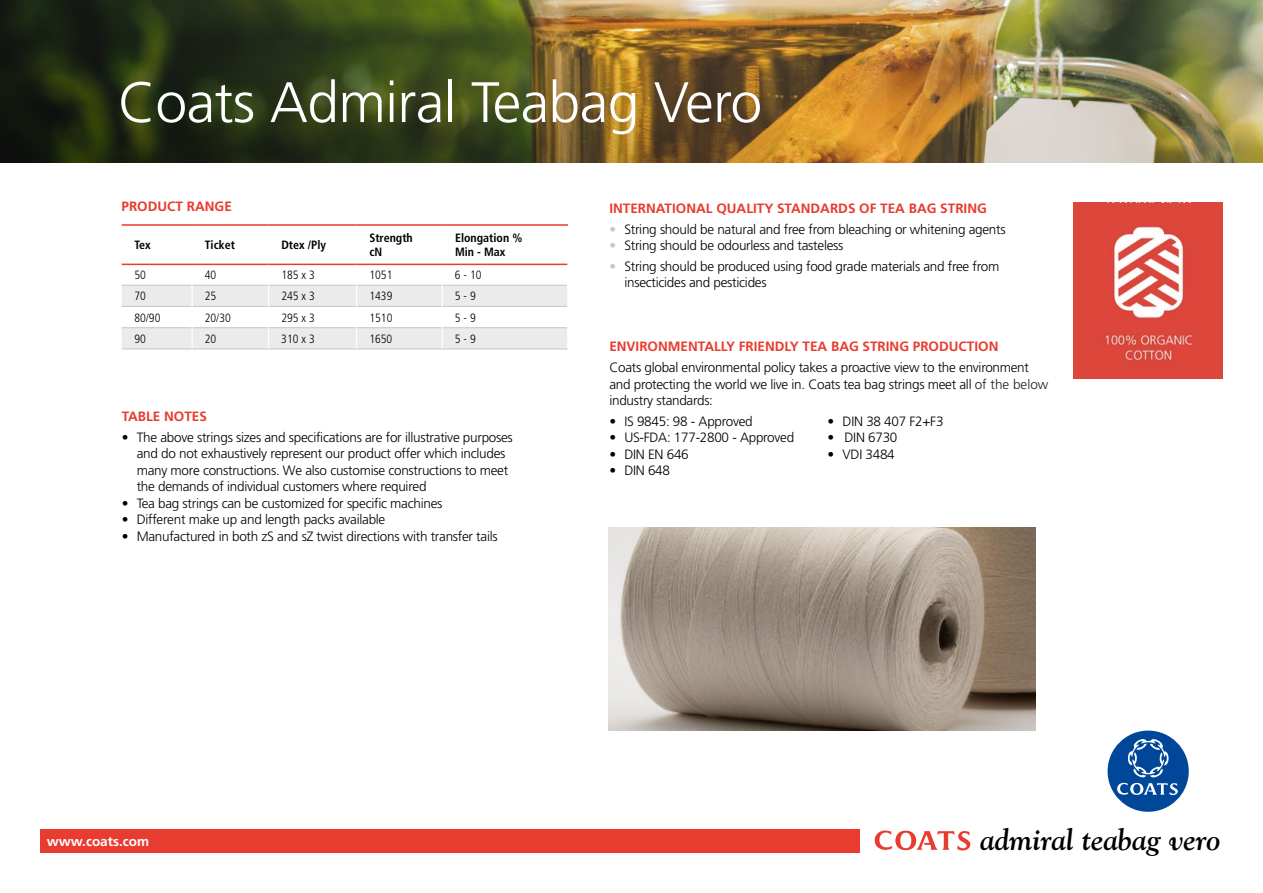
<style>
.page{position:relative;width:1263px;height:893px;background:#fff}
.page>*{position:absolute;margin:0;border:0;box-sizing:border-box;transform-origin:0 0}
.t1{font:300 57px "Frutiger LT Std";letter-spacing:-.01em;color:#fff}
.t2{font:italic 700 30px "Goudy Old Style BT";color:#000}
.t3{font:300 13.5px/16.5px "Frutiger LT Std";letter-spacing:-.02em;color:#000}
.t4{font:700 13.5px "Frutiger";color:#e73c2f}
.t5{font:700 13.5px "Frutiger";color:#fff}
.t6{font:300 13.5px "Frutiger";color:#231f20}
.t7{font:300 condensed 12px "Frutiger";color:#000}
.t8{font:700 condensed 12px/14.4px "Frutiger LT Std";color:#000}
.s1{color:#c6c6c6}
</style>
<div class="page">
<img style="left:0;top:0;width:1246px;height:162px">
<img style="left:609px;top:527px;width:426px;height:204px">
<svg style="left:122px;top:263px;width:445px;height:1px"></svg>
<hr style="left:122px;top:349px;width:70px;height:1px;background:#c6c6c6">
<hr style="left:192px;top:349px;width:77px;height:1px;background:#c6c6c6">
<hr style="left:269px;top:349px;width:88px;height:1px;background:#c6c6c6">
<hr style="left:357px;top:349px;width:85px;height:1px;background:#c6c6c6">
<hr style="left:442px;top:349px;width:126px;height:1px;background:#c6c6c6">
<hr style="left:192px;top:226px;width:1px;height:38px;background:#fff">
<hr style="left:268px;top:226px;width:1px;height:38px;background:#fff">
<hr style="left:356px;top:226px;width:1px;height:38px;background:#fff">
<hr style="left:442px;top:226px;width:1px;height:38px;background:#fff">
<svg style="left:122px;top:264px;width:446px;height:85px"></svg>
<hr style="left:122px;top:224px;width:70px;height:2px;background:#e73c2f">
<hr style="left:192px;top:224px;width:77px;height:2px;background:#e73c2f">
<hr style="left:269px;top:224px;width:88px;height:2px;background:#e73c2f">
<hr style="left:357px;top:224px;width:85px;height:2px;background:#e73c2f">
<hr style="left:442px;top:224px;width:126px;height:2px;background:#e73c2f">
<hr style="left:122px;top:264px;width:70px;height:1px;background:#e73c2f">
<hr style="left:192px;top:264px;width:77px;height:1px;background:#e73c2f">
<hr style="left:269px;top:264px;width:88px;height:1px;background:#e73c2f">
<hr style="left:357px;top:264px;width:85px;height:1px;background:#e73c2f">
<hr style="left:442px;top:264px;width:125px;height:1px;background:#e73c2f">
<div style="left:41px;top:829px;width:819px;height:23px;background:#e73c2f"></div>
<svg style="left:874px;top:830px;width:97px;height:21px"></svg>
<div style="left:1107px;top:731px;width:82px;height:81px;background:#004799;border-radius:50%"></div>
<svg style="left:1117px;top:739px;width:62px;height:56px"></svg>
<img style="left:1074px;top:203px;width:148px;height:176px">
<div style="left:1080px;top:203px;width:133px;height:22px;background:#dc463b"></div>
<h1 class="t1" style="left:118px;top:70px;width:646px">Coats Admiral Teabag Vero</h1>
<p class="t4" style="left:122px;top:198px;width:112px">PRODUCT RANGE</p>
<p class="t8" style="left:134px;top:238px;width:18px">Tex</p>
<p class="t8" style="left:205px;top:238px;width:32px">Ticket</p>
<p class="t8" style="left:281px;top:238px;width:46px">Dtex /Ply</p>
<p class="t8" style="left:369px;top:231px;width:45px">Strength cN</p>
<p class="t8" style="left:455px;top:231px;width:69px">Elongation %<br>Min - Max</p>
<p class="t7" style="left:134px;top:268px;width:13px">50</p>
<p class="t7" style="left:205px;top:268px;width:13px">40</p>
<p class="t7" style="left:281px;top:268px;width:35px">185 x 3</p>
<p class="t7" style="left:369px;top:268px;width:25px">1051</p>
<p class="t7" style="left:455px;top:268px;width:28px">6 - 10</p>
<p class="t7" style="left:134px;top:289px;width:13px">70</p>
<p class="t7" style="left:205px;top:289px;width:13px">25</p>
<p class="t7" style="left:281px;top:289px;width:35px">245 x 3</p>
<p class="t7" style="left:369px;top:289px;width:25px">1439</p>
<p class="t7" style="left:455px;top:289px;width:22px">5 - 9</p>
<p class="t7" style="left:134px;top:311px;width:28px">80/90</p>
<p class="t7" style="left:205px;top:311px;width:28px">20/30</p>
<p class="t7" style="left:281px;top:311px;width:35px">295 x 3</p>
<p class="t7" style="left:369px;top:311px;width:25px">1510</p>
<p class="t7" style="left:455px;top:311px;width:22px">5 - 9</p>
<p class="t7" style="left:134px;top:332px;width:13px">90</p>
<p class="t7" style="left:205px;top:332px;width:13px">20</p>
<p class="t7" style="left:281px;top:332px;width:35px">310 x 3</p>
<p class="t7" style="left:369px;top:332px;width:25px">1650</p>
<p class="t7" style="left:455px;top:332px;width:22px">5 - 9</p>
<p class="t4" style="left:122px;top:408px;width:87px">TABLE NOTES</p>
<p class="t3" style="left:137px;top:429px;width:378px;text-indent:-15px">• The above strings sizes and specifications are for illustrative purposes and do not exhaustively represent our product offer which includes many more constructions. We also customise constructions to meet the demands of individual customers where required</p>
<p class="t3" style="left:122px;top:495px;width:322px">• Tea bag strings can be customized for specific machines</p>
<p class="t3" style="left:122px;top:511px;width:265px">• Different make up and length packs available</p>
<p class="t3" style="left:122px;top:528px;width:377px">• Manufactured in both zS and sZ twist directions with transfer tails</p>
<p class="t4" style="left:609px;top:200px;width:379px">INTERNATIONAL QUALITY STANDARDS OF TEA BAG STRING</p>
<p class="t3" style="left:609px;top:221px;width:398px"><span class="s1">•</span> String should be natural and free from bleaching or whitening agents</p>
<p class="t3" style="left:609px;top:237px;width:236px"><span class="s1">•</span> String should be odourless and tasteless</p>
<p class="t3" style="left:624px;top:258px;width:376px;text-indent:-15px"><span class="s1">•</span> String should be produced using food grade materials and free from insecticides and pesticides</p>
<p class="t4" style="left:609px;top:339px;width:390px">ENVIRONMENTALLY FRIENDLY TEA BAG STRING PRODUCTION</p>
<p class="t3" style="left:609px;top:360px;width:423px;text-align:justify">Coats global environmental policy takes a proactive view to the environment and protecting the world we live in. Coats tea bag strings meet all the b low industry standards:</p>
<p class="t3" style="left:609px;top:413px;width:145px">• IS 9845: 98 - Approved</p>
<p class="t3" style="left:609px;top:429px;width:186px">• US-FDA: 177-2800 - Approved</p>
<p class="t3" style="left:609px;top:446px;width:81px">• DIN EN 646</p>
<p class="t3" style="left:609px;top:462px;width:62px">• DIN 648</p>
<p class="t6" style="left:975px;top:376px;width:75px">of the below</p>
<p class="t3" style="left:828px;top:413px;width:117px">• DIN 38 407 F2+F3</p>
<p class="t3" style="left:828px;top:429px;width:71px">• DIN 6730</p>
<p class="t3" style="left:828px;top:446px;width:69px">• VDI 3484</p>
<p class="t5" style="left:47px;top:833px;width:104px">www.coats.com</p>
<h2 class="t2" style="left:980px;top:821px;width:242px">admiral teabag vero</h2>
</div>
